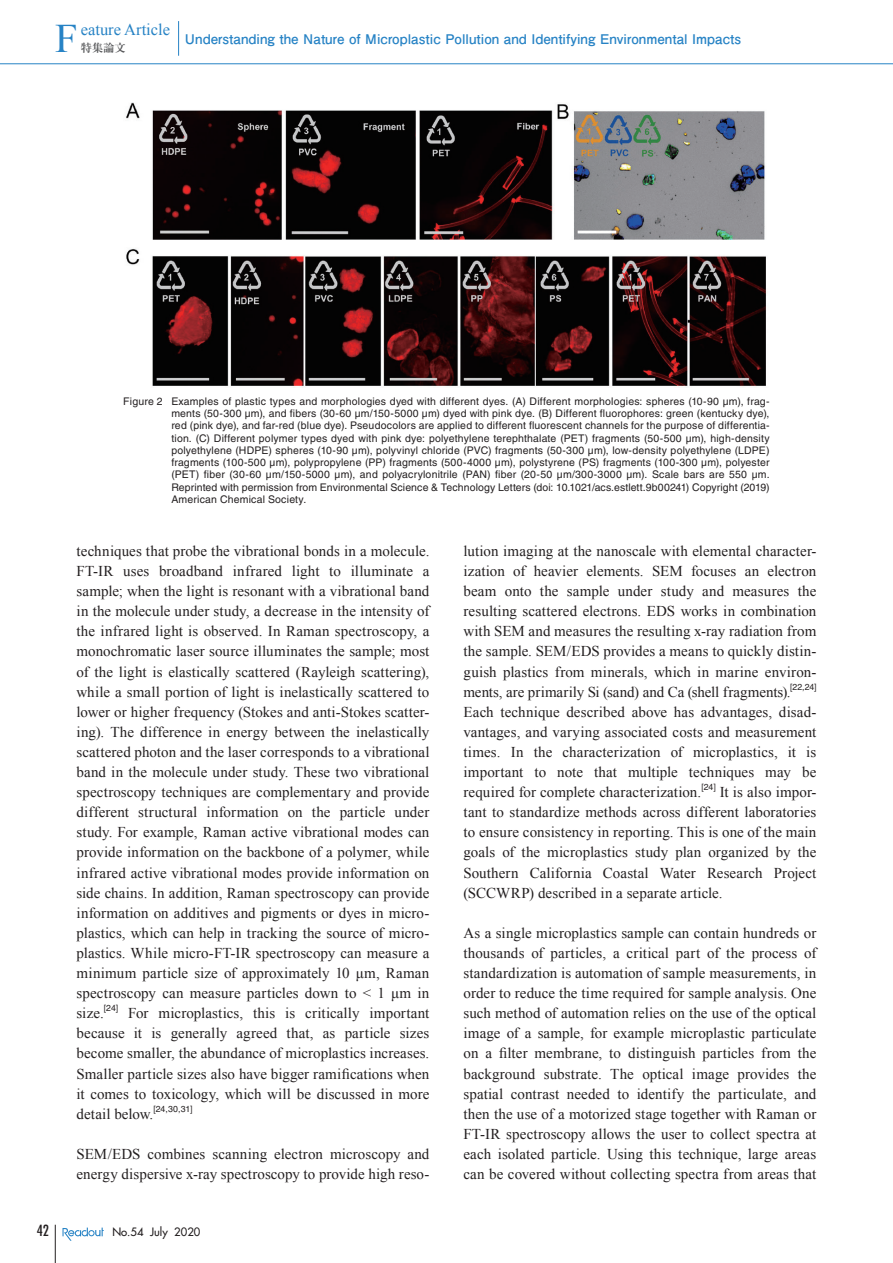
<style>
.page{position:relative;width:893px;height:1263px;background:#fff}
.page>*{position:absolute;margin:0;border:0;box-sizing:border-box;transform-origin:0 0}
.t1{font:40.5px "Times New Roman";color:#2783c5}
.t2{font:16.5px "Times New Roman";color:#2783c5}
.t3{font:15px/20.1px "Times New Roman";letter-spacing:.005em;color:#231f20;text-align:justify}
.t4{font:condensed 15px "Futura";color:#231f20}
.t5{font:700 13.35px "Futo Go B101 Pro";color:#2783c5}
.t6{font:11.25px "Futura";color:#231f20}
.t7{font:700 11.25px "Ryumin Pro";color:#57585a}
.t8{font:10.5px/12.3px "Helvetica LT Std";letter-spacing:.015em;color:#231f20;text-align:justify}
.t9{font:8.7px "Helvetica LT Std";letter-spacing:-.005em;color:#231f20}
</style>
<div class="page">
<hr style="left:0;top:63px;width:893px;height:1px;background:#2783c5">
<hr style="left:55px;top:1225px;width:1px;height:38px;background:#231f20">
<svg style="left:63px;top:1227px;width:41px;height:14px"></svg>
<hr style="left:178px;top:21px;width:1px;height:35px;background:#2783c5">
<img style="left:126px;top:102px;width:640px;height:286px">
<h1 class="t1" style="left:55px;top:11px;width:24px">F</h1>
<p class="t2" style="left:81px;top:19px;width:91px">eature Article</p>
<p class="t7" style="left:81px;top:39px;width:46px">特集論文</p>
<p class="t5" style="left:185px;top:28px;width:554px">Understanding the Nature of Microplastic Pollution and Identifying Environmental Impacts</p>
<p class="t8" style="left:171px;top:395px;width:600px;text-indent:-48px">Figure 2 Examples of plastic types and morphologies dyed with different dyes. (A) Different morphologies: spheres (10-90 μm), frag&shy;ments (50-300 μm), and fibers (30-60 μm/150-5000 μm) dyed with pink dye. (B) Different fluorophores: green (kentucky dye), red (pink dye), and far-red (blue dye). Pseudocolors are applied to different fluorescent channels for the purpose of differentia&shy;tion. (C) Different polymer types dyed with pink dye: polyethylene terephthalate (PET) fragments (50-500 μm), high-density polyethylene (HDPE) spheres (10-90 μm), polyvinyl chloride (PVC) fragments (50-300 μm), low-density polyethylene (LDPE) fragments (100-500 μm), polypropylene (PP) fragments (500-4000 μm), polystyrene (PS) fragments (100-300 μm), polyester (PET) fiber (30-60 μm/150-5000 μm), and polyacrylonitrile (PAN) fiber (20-50 μm/300-3000 μm). Scale bars are 550 μm.<br>Reprinted with permission from Environmental Science &amp; Technology Letters (doi: 10.1021/acs.estlett.9b00241) Copyright (2019)<br>American Chemical Society.</p>
<p class="t3" style="left:77px;top:541px;width:354px">techniques that probe the vibrational bonds in a molecule.<br>FT-IR uses broadband infrared light to illuminate a sample; when the light is resonant with a vibrational band in the molecule under study, a decrease in the intensity of the infrared light is observed. In Raman spectroscopy, a monochromatic laser source illuminates the sample; most of the light is elastically scattered (Rayleigh scattering), while a small portion of light is inelastically scattered to lower or higher frequency (Stokes and anti-Stokes scatter&shy;ing). The difference in energy between the inelastically scattered photon and the laser corresponds to a vibrational band in the molecule under study. These two vibrational spectroscopy techniques are complementary and provide different structural information on the particle under study. For example, Raman active vibrational modes can provide information on the backbone of a polymer, while infrared active vibrational modes provide information on side chains. In addition, Raman spectroscopy can provide information on additives and pigments or dyes in micro&shy;plastics, which can help in tracking the source of micro&shy;plastics. While micro-FT-IR spectroscopy can measure a minimum particle size of approximately 10 μm, Raman spectroscopy can measure particles down to &lt; 1 μm in size.</p>
<p class="t9" style="left:104px;top:1003px;width:16px">[24]</p>
<p class="t3" style="left:77px;top:1003px;width:354px;text-indent:52px">For microplastics, this is critically important because it is generally agreed that, as particle sizes become smaller, the abundance of microplastics increases.<br>Smaller particle sizes also have bigger ramifications when it comes to toxicology, which will be discussed in more detail below.</p>
<p class="t9" style="left:153px;top:1103px;width:41px">[24,30,31]</p>
<p class="t3" style="left:77px;top:1144px;width:354px">SEM/EDS combines scanning electron microscopy and energy dispersive x-ray spectroscopy to provide high reso-</p>
<p class="t4" style="left:37px;top:1221px;width:14px">42</p>
<p class="t6" style="left:112px;top:1225px;width:89px">No.54 July 2020</p>
<p class="t3" style="left:463px;top:541px;width:354px">lution imaging at the nanoscale with elemental character&shy;ization of heavier elements. SEM focuses an electron beam onto the sample under study and measures the resulting scattered electrons. EDS works in combination with SEM and measures the resulting x-ray radiation from the sample. SEM/EDS provides a means to quickly distin&shy;guish plastics from minerals, which in marine environ&shy;ments, are primarily Si (sand) and Ca (shell fragments).</p>
<p class="t9" style="left:790px;top:681px;width:28px">[22,24]</p>
<p class="t3" style="left:463px;top:701px;width:354px">Each technique described above has advantages, disad&shy;vantages, and varying associated costs and measurement times. In the characterization of microplastics, it is important to note that multiple techniques may be required for complete characterization.</p>
<p class="t9" style="left:701px;top:782px;width:16px">[24]</p>
<p class="t3" style="left:463px;top:782px;width:354px;text-indent:256px">It is also impor&shy;tant to standardize methods across different laboratories to ensure consistency in reporting. This is one of the main goals of the microplastics study plan organized by the Southern California Coastal Water Research Project (SCCWRP) described in a separate article.</p>
<p class="t3" style="left:463px;top:922px;width:354px">As a single microplastics sample can contain hundreds or thousands of particles, a critical part of the process of standardization is automation of sample measurements, in order to reduce the time required for sample analysis. One such method of automation relies on the use of the optical image of a sample, for example microplastic particulate on a filter membrane, to distinguish particles from the background substrate. The optical image provides the spatial contrast needed to identify the particulate, and then the use of a motorized stage together with Raman or FT-IR spectroscopy allows the user to collect spectra at each isolated particle. Using this technique, large areas can be covered without collecting spectra from areas that</p>
</div>
